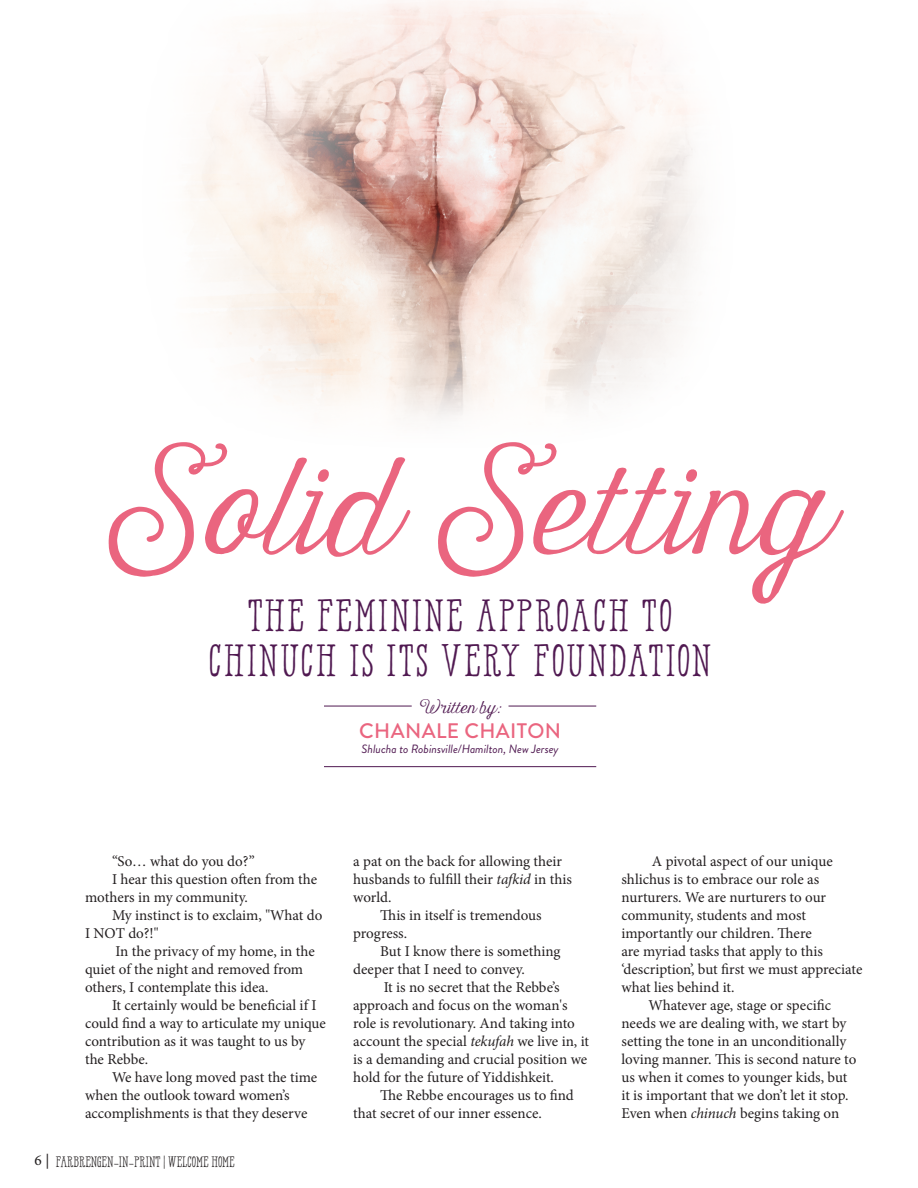
<style>
.page{position:relative;width:918px;height:1188px;background:#fff}
.page>*{position:absolute;margin:0;border:0;box-sizing:border-box;transform-origin:0 0}
.t1{font:120px "Harman Script";color:#ea657f}
.t2{font:45px/45px "Harman Deco";letter-spacing:.05em;color:#501951;text-align:center}
.t3{font:500 21px "Brandon Grotesque";letter-spacing:.02em;color:#ea657f}
.t4{font:15px "Minion Pro";letter-spacing:-.005em;color:#231f20}
.t5{font:15px "Harman Deco";color:#231f20}
.t6{font:15px "Harman Script";color:#501951}
.t7{font:italic 12px "Brandon Grotesque";color:#501951}
.s1{font-family:"Minion Pro Capt"}
.s2{font-style:italic}
</style>
<div class="page">
<hr style="left:324px;top:706px;width:272px;height:1px;background:#501951">
<div style="left:412px;top:693px;width:97px;height:15px;background:#fff"></div>
<hr style="left:324px;top:766px;width:272px;height:1px;background:#501951">
<img style="left:187px;top:0;width:510px;height:420px">
<h1 class="t1" style="left:94px;top:441px;width:733px">Solid Setting</h1>
<h2 class="t2" style="left:209px;top:595px;width:504px">THE FEMININE APPROACH TO<br>CHINUCH IS ITS VERY FOUNDATION</h2>
<p class="t6" style="left:418px;top:699px;width:85px">Written by:</p>
<h3 class="t3" style="left:359px;top:717px;width:204px">CHANALE CHAITON</h3>
<p class="t7" style="left:362px;top:740px;width:199px">Shlucha to Robinsville/Hamilton, New Jersey</p>
<p class="t4" style="left:112px;top:851px;width:144px">“So… what do you do?”</p>
<p class="t4" style="left:112px;top:869px;width:207px">I hear this question often from the</p>
<p class="t4" style="left:85px;top:887px;width:164px">mothers in my community.</p>
<p class="t4" style="left:112px;top:905px;width:212px">My instinct is to exclaim, "What do</p>
<p class="t4" style="left:85px;top:923px;width:75px">I NOT do?!"</p>
<p class="t4" style="left:115px;top:941px;width:201px">In the privacy of my home, in the</p>
<p class="t4" style="left:85px;top:959px;width:220px">quiet of the night and removed from</p>
<p class="t4" style="left:85px;top:977px;width:185px">others, I contemplate this idea.</p>
<p class="t4" style="left:112px;top:995px;width:206px">It certainly would be beneficial if I</p>
<p class="t4" style="left:85px;top:1013px;width:242px">could find a way to articulate my unique</p>
<p class="t4" style="left:85px;top:1031px;width:222px">contribution as it was taught to us by</p>
<p class="t4" style="left:85px;top:1049px;width:65px">the Rebbe.</p>
<p class="t4" style="left:112px;top:1067px;width:207px">We have long moved past the time</p>
<p class="t4" style="left:85px;top:1085px;width:206px">when the outlook toward women’s</p>
<p class="t4" style="left:85px;top:1103px;width:224px">accomplishments is that they deserve</p>
<p class="t5" style="left:35px;top:1154px;width:202px"><span class="s1">6 |</span> FARBRENGEN-IN-PRINT | WELCOME HOME</p>
<p class="t4" style="left:353px;top:851px;width:210px">a pat on the back for allowing their</p>
<p class="t4" style="left:353px;top:869px;width:220px">husbands to fulfill their <span class="s2">tafkid</span> in this</p>
<p class="t4" style="left:353px;top:887px;width:40px">world.</p>
<p class="t4" style="left:380px;top:905px;width:163px">This in itself is tremendous</p>
<p class="t4" style="left:353px;top:923px;width:55px">progress.</p>
<p class="t4" style="left:380px;top:941px;width:182px">But I know there is something</p>
<p class="t4" style="left:353px;top:959px;width:173px">deeper that I need to convey.</p>
<p class="t4" style="left:384px;top:977px;width:177px">It is no secret that the Rebbe’s</p>
<p class="t4" style="left:353px;top:995px;width:216px">approach and focus on the woman's</p>
<p class="t4" style="left:353px;top:1013px;width:223px">role is revolutionary. And taking into</p>
<p class="t4" style="left:353px;top:1031px;width:237px">account the special <span class="s2">tekufah</span> we live in, it</p>
<p class="t4" style="left:353px;top:1049px;width:235px">is a demanding and crucial position we</p>
<p class="t4" style="left:353px;top:1067px;width:202px">hold for the future of Yiddishkeit.</p>
<p class="t4" style="left:380px;top:1085px;width:195px">The Rebbe encourages us to find</p>
<p class="t4" style="left:353px;top:1103px;width:190px">that secret of our inner essence.</p>
<p class="t4" style="left:652px;top:851px;width:182px">A pivotal aspect of our unique</p>
<p class="t4" style="left:621px;top:869px;width:199px">shlichus is to embrace our role as</p>
<p class="t4" style="left:621px;top:887px;width:206px">nurturers. We are nurturers to our</p>
<p class="t4" style="left:621px;top:905px;width:186px">community, students and most</p>
<p class="t4" style="left:621px;top:923px;width:192px">importantly our children. There</p>
<p class="t4" style="left:621px;top:941px;width:203px">are myriad tasks that apply to this</p>
<p class="t4" style="left:621px;top:959px;width:242px">‘description’, but first we must appreciate</p>
<p class="t4" style="left:621px;top:977px;width:115px">what lies behind it.</p>
<p class="t4" style="left:648px;top:995px;width:184px">Whatever age, stage or specific</p>
<p class="t4" style="left:621px;top:1013px;width:226px">needs we are dealing with, we start by</p>
<p class="t4" style="left:621px;top:1031px;width:226px">setting the tone in an unconditionally</p>
<p class="t4" style="left:621px;top:1049px;width:236px">loving manner. This is second nature to</p>
<p class="t4" style="left:621px;top:1067px;width:227px">us when it comes to younger kids, but</p>
<p class="t4" style="left:621px;top:1085px;width:229px">it is important that we don’t let it stop.</p>
<p class="t4" style="left:621px;top:1103px;width:219px">Even when <span class="s2">chinuch</span> begins taking on</p>
</div>
